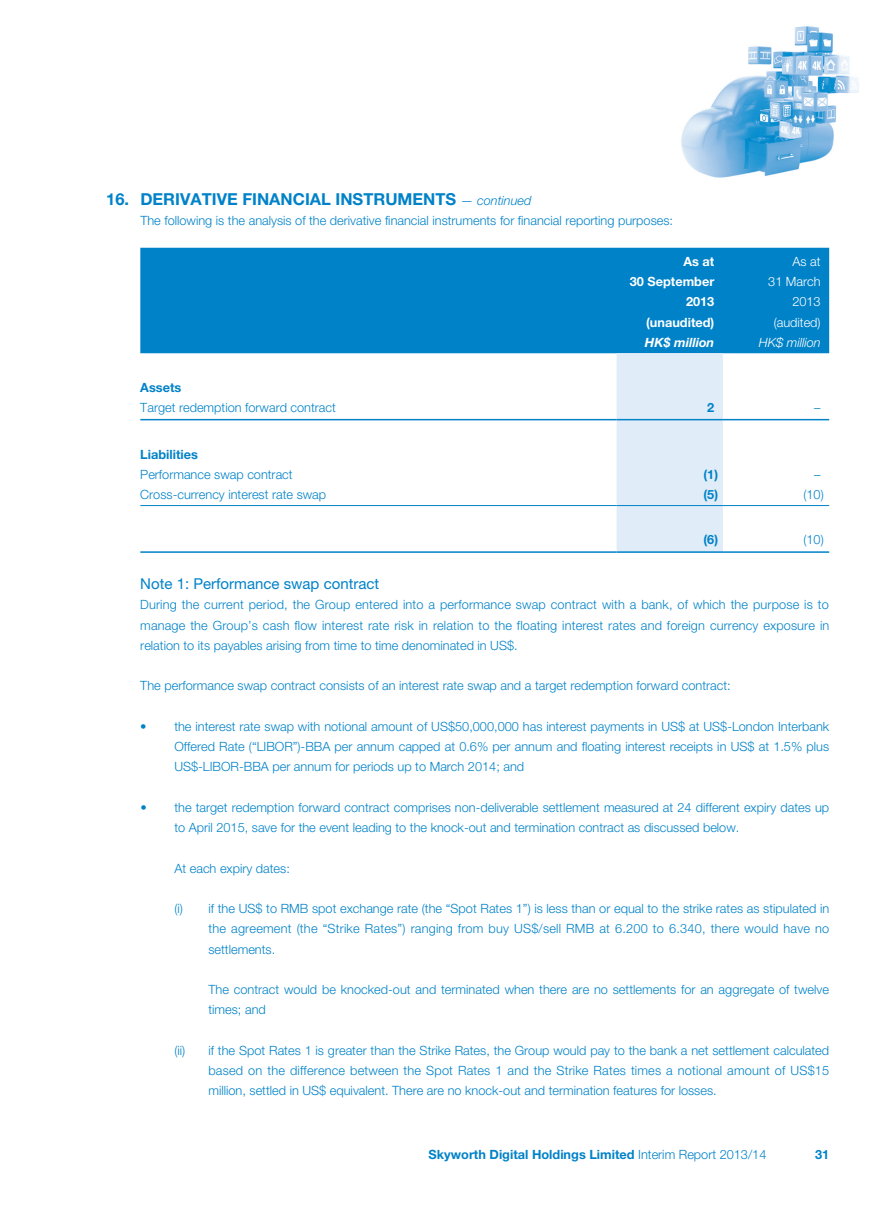
<style>
.page{position:relative;width:893px;height:1212px;background:#fff}
.page>*{position:absolute;margin:0;border:0;box-sizing:border-box;transform-origin:0 0}
.t1{font:700 16.5px "Helvetica Neue LT Std";color:#0082c8}
.t2{font:15px "Helvetica Neue LT Std";color:#0082c8}
.t3{font:300 12.75px/20.2px "Helvetica Neue LT Std";color:#0082c8;text-align:justify}
.t4{font:700 12.75px "Helvetica Neue LT Std";color:#0082c8}
.t5{font:700 12.75px/20.2px "Helvetica Neue LT Std";color:#fff;text-align:right}
.t6{font:300 12.75px/20.2px "Helvetica Neue LT Std";color:#fff;text-align:right}
.t7{font:italic 700 12.75px "Helvetica Neue LT Std";color:#fff}
.t8{font:italic 300 12.75px "Helvetica Neue LT Std";color:#fff}
.s1{font-weight:300;font-style:italic;font-size:12.75px}
.s2{font-weight:300}
</style>
<div class="page">
<img style="left:140px;top:26px;width:719px;height:527px">
<div style="left:140px;top:248px;width:689px;height:105px;background:#0082c8"></div>
<div style="left:617px;top:353px;width:106px;height:198px;background:#e0ecf7"></div>
<hr style="left:140px;top:419px;width:477px;height:1px;background:#0082c8">
<hr style="left:617px;top:419px;width:106px;height:1px;background:#0082c8">
<hr style="left:723px;top:419px;width:106px;height:1px;background:#0082c8">
<hr style="left:140px;top:505px;width:477px;height:1px;background:#0082c8">
<hr style="left:617px;top:505px;width:106px;height:1px;background:#0082c8">
<hr style="left:723px;top:505px;width:106px;height:1px;background:#0082c8">
<hr style="left:140px;top:551px;width:477px;height:2px;background:#0082c8">
<hr style="left:617px;top:551px;width:106px;height:2px;background:#0082c8">
<hr style="left:723px;top:551px;width:106px;height:2px;background:#0082c8">
<p class="t1" style="left:106px;top:189px;width:427px">16. DERIVATIVE FINANCIAL INSTRUMENTS <span class="s1">— continued</span></p>
<p class="t3" style="left:140px;top:210px;width:534px">The following is the analysis of the derivative financial instruments for financial reporting purposes:</p>
<p class="t5" style="left:630px;top:251px;width:86px">As at<br>30 September<br>2013</p>
<p class="t6" style="left:768px;top:251px;width:54px">As at<br>31 March<br>2013</p>
<p class="t5" style="left:646px;top:312px;width:70px">(unaudited)</p>
<p class="t6" style="left:774px;top:312px;width:48px">(audited)</p>
<p class="t7" style="left:645px;top:334px;width:71px">HK$ million</p>
<p class="t8" style="left:759px;top:335px;width:63px">HK$ million</p>
<p class="t4" style="left:140px;top:379px;width:43px">Assets</p>
<p class="t3" style="left:140px;top:397px;width:197px">Target redemption forward contract</p>
<p class="t4" style="left:707px;top:399px;width:9px">2</p>
<p class="t3" style="left:814px;top:397px;width:8px">–</p>
<p class="t4" style="left:140px;top:446px;width:59px">Liabilities</p>
<p class="t3" style="left:140px;top:464px;width:154px">Performance swap contract</p>
<p class="t4" style="left:703px;top:466px;width:16px">(1)</p>
<p class="t3" style="left:814px;top:464px;width:8px">–</p>
<p class="t3" style="left:140px;top:484px;width:187px">Cross-currency interest rate swap</p>
<p class="t4" style="left:703px;top:487px;width:16px">(5)</p>
<p class="t3" style="left:803px;top:484px;width:22px">(10)</p>
<p class="t4" style="left:703px;top:532px;width:16px">(6)</p>
<p class="t3" style="left:803px;top:529px;width:22px">(10)</p>
<p class="t2" style="left:140px;top:575px;width:240px">Note 1: Performance swap contract</p>
<p class="t3" style="left:140px;top:594px;width:690px">During the current period, the Group entered into a performance swap contract with a bank, of which the purpose is to manage the Group’s cash flow interest rate risk in relation to the floating interest rates and foreign currency exposure in relation to its payables arising from time to time denominated in US$.</p>
<p class="t3" style="left:140px;top:675px;width:592px">The performance swap contract consists of an interest rate swap and a target redemption forward contract:</p>
<p class="t3" style="left:174px;top:716px;width:656px;text-indent:-34px">• the interest rate swap with notional amount of US$50,000,000 has interest payments in US$ at US$-London Interbank Offered Rate (“LIBOR”)-BBA per annum capped at 0.6% per annum and floating interest receipts in US$ at 1.5% plus US$-LIBOR-BBA per annum for periods up to March 2014; and</p>
<p class="t3" style="left:174px;top:797px;width:656px;text-indent:-34px">• the target redemption forward contract comprises non-deliverable settlement measured at 24 different expiry dates up to April 2015, save for the event leading to the knock-out and termination contract as discussed below.</p>
<p class="t3" style="left:174px;top:857px;width:117px">At each expiry dates:</p>
<p class="t3" style="left:208px;top:898px;width:622px;text-indent:-34px">(i) if the US$ to RMB spot exchange rate (the “Spot Rates 1”) is less than or equal to the strike rates as stipulated in the agreement (the “Strike Rates”) ranging from buy US$/sell RMB at 6.200 to 6.340, there would have no settlements.</p>
<p class="t3" style="left:208px;top:979px;width:622px">The contract would be knocked-out and terminated when there are no settlements for an aggregate of twelve times; and</p>
<p class="t3" style="left:208px;top:1040px;width:622px;text-indent:-34px">(ii) if the Spot Rates 1 is greater than the Strike Rates, the Group would pay to the bank a net settlement calculated based on the difference between the Spot Rates 1 and the Strike Rates times a notional amount of US$15 million, settled in US$ equivalent. There are no knock-out and termination features for losses.</p>
<p class="t4" style="left:429px;top:1146px;width:339px">Skyworth Digital Holdings Limited <span class="s2">Interim Report 2013/14</span></p>
<p class="t4" style="left:815px;top:1146px;width:16px">31</p>
</div>
